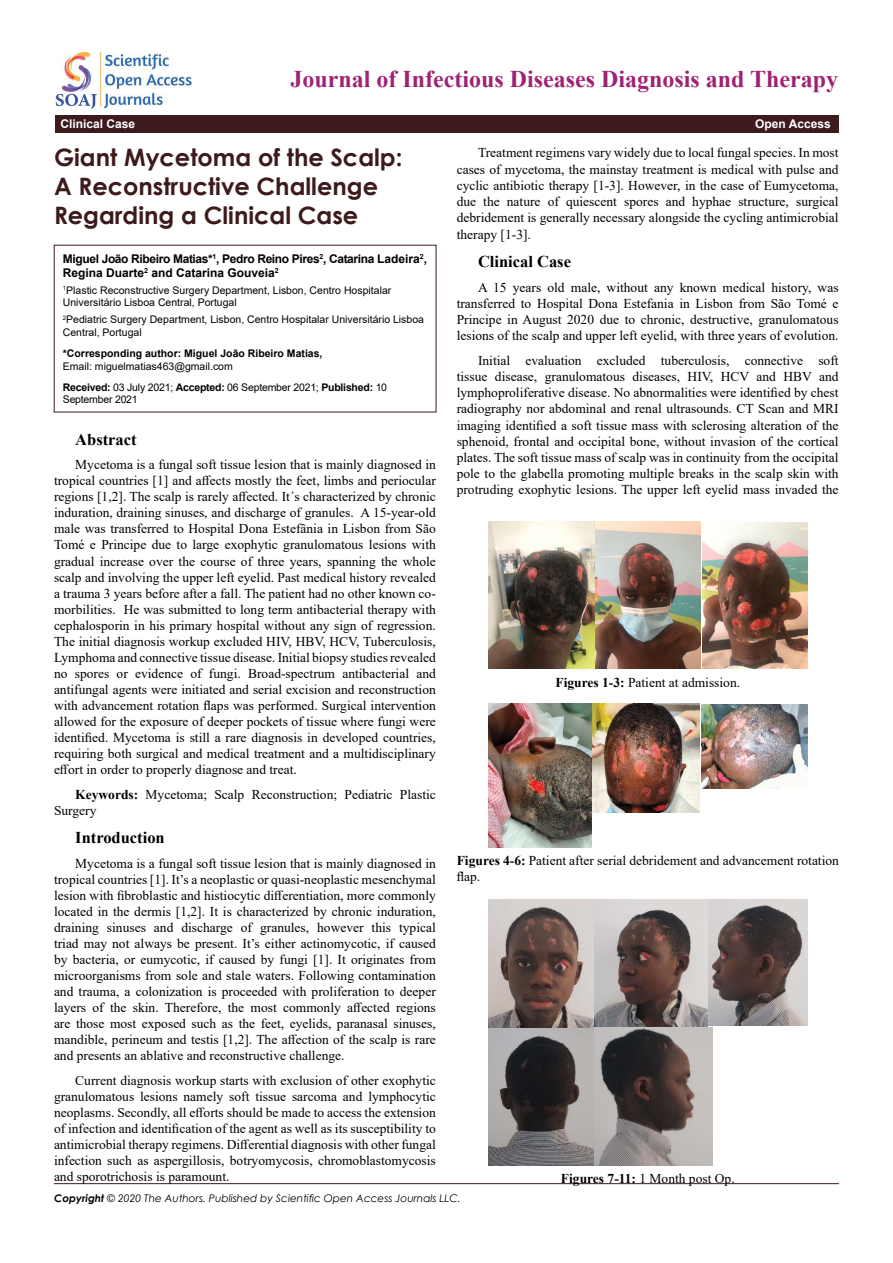
<style>
.page{position:relative;width:893px;height:1263px;background:#fff}
.page>*{position:absolute;margin:0;border:0;box-sizing:border-box;transform-origin:0 0}
.t1{font:700 24px/28.8px "Century Gothic";color:#3d1a1b}
.t2{font:700 24px "Times New Roman";color:#9f2273}
.t3{font:700 16.5px "Times New Roman";color:#000}
.t4{font:13.5px/16px "Times New Roman";color:#000;text-align:justify}
.t5{font:700 12px/14.4px "Arial";letter-spacing:-.03em;color:#000}
.t6{font:700 12px "Arial";color:#fff}
.t7{font:10.5px/12.6px "Arial";color:#000}
.t8{font:italic 10.5px "Century Gothic";color:#000}
.t9{font:700 10.5px "Arial";color:#000}
.t10{font:10.5px "Arial";letter-spacing:-.02em;color:#000}
.s1{font-weight:700}
</style>
<div class="page">
<div style="left:55px;top:115px;width:783px;height:18px;background:#3d1a1b"></div>
<img style="left:56px;top:53px;width:135px;height:56px">
<hr style="left:54px;top:1183px;width:785px;height:1px;background:#3d1a1b">
<img style="left:703px;top:522px;width:104px;height:146px">
<img style="left:596px;top:521px;width:105px;height:147px">
<img style="left:488px;top:521px;width:106px;height:148px">
<img style="left:593px;top:704px;width:107px;height:109px">
<img style="left:701px;top:704px;width:106px;height:85px">
<img style="left:488px;top:704px;width:103px;height:143px">
<img style="left:488px;top:899px;width:319px;height:128px">
<img style="left:488px;top:1027px;width:224px;height:138px">
<h1 class="t2" style="left:291px;top:62px;width:549px">Journal of Infectious Diseases Diagnosis and Therapy</h1>
<p class="t6" style="left:60px;top:116px;width:76px">Clinical Case</p>
<p class="t6" style="left:755px;top:116px;width:77px">Open Access</p>
<h1 class="t1" style="left:54px;top:142px;width:350px">Giant Mycetoma of the Scalp:<br>A Reconstructive Challenge<br>Regarding a Clinical Case</h1>
<p class="t5" style="left:63px;top:251px;width:366px">Miguel João Ribeiro Matias*<sup>1</sup>, Pedro Reino Pires<sup>2</sup>, Catarina Ladeira<sup>2</sup>,<br>Regina Duarte<sup>2</sup> and Catarina Gouveia<sup>2</sup></p>
<p class="t7" style="left:63px;top:284px;width:330px"><sup>1</sup>Plastic Reconstructive Surgery Department, Lisbon, Centro Hospitalar<br>Universitário Lisboa Central, Portugal</p>
<p class="t7" style="left:63px;top:313px;width:363px"><sup>2</sup>Pediatric Surgery Department, Lisbon, Centro Hospitalar Universitário Lisboa<br>Central, Portugal</p>
<p class="t9" style="left:63px;top:346px;width:261px">*Corresponding author: Miguel João Ribeiro Matias,</p>
<p class="t7" style="left:63px;top:355px;width:326px;line-height:21.1px">Email: miguelmatias463@gmail.com<br><span class="s1">Received:</span> 03 July 2021; <span class="s1">Accepted:</span> 06 September 2021; <span class="s1">Published:</span> 10</p>
<p class="t10" style="left:63px;top:392px;width:76px">September 2021</p>
<p class="t3" style="left:75px;top:427px;width:63px">Abstract</p>
<p class="t4" style="left:54px;top:456px;width:383px;text-indent:21px">Mycetoma is a fungal soft tissue lesion that is mainly diagnosed in tropical countries [1] and affects mostly the feet, limbs and periocular regions [1,2]. The scalp is rarely affected. It´s characterized by chronic induration, draining sinuses, and discharge of granules. A 15-year-old male was transferred to Hospital Dona Estefânia in Lisbon from São Tomé e Principe due to large exophytic granulomatous lesions with gradual increase over the course of three years, spanning the whole scalp and involving the upper left eyelid. Past medical history revealed a trauma 3 years before after a fall. The patient had no other known co&shy;morbilities. He was submitted to long term antibacterial therapy with cephalosporin in his primary hospital without any sign of regression.<br>The initial diagnosis workup excluded HIV, HBV, HCV, Tuberculosis, Lymphoma and connective tissue disease. Initial biopsy studies revealed no spores or evidence of fungi. Broad-spectrum antibacterial and antifungal agents were initiated and serial excision and reconstruction with advancement rotation flaps was performed. Surgical intervention allowed for the exposure of deeper pockets of tissue where fungi were identified. Mycetoma is still a rare diagnosis in developed countries, requiring both surgical and medical treatment and a multidisciplinary effort in order to properly diagnose and treat.</p>
<p class="t4" style="left:54px;top:786px;width:383px;text-indent:21px"><span class="s1">Keywords:</span> Mycetoma; Scalp Reconstruction; Pediatric Plastic<br>Surgery</p>
<p class="t3" style="left:75px;top:826px;width:91px">Introduction</p>
<p class="t4" style="left:54px;top:855px;width:383px;text-indent:21px">Mycetoma is a fungal soft tissue lesion that is mainly diagnosed in tropical countries [1]. It’s a neoplastic or quasi-neoplastic mesenchymal lesion with fibroblastic and histiocytic differentiation, more commonly located in the dermis [1,2]. It is characterized by chronic induration, draining sinuses and discharge of granules, however this typical triad may not always be present. It’s either actinomycotic, if caused by bacteria, or eumycotic, if caused by fungi [1]. It originates from microorganisms from sole and stale waters. Following contamination and trauma, a colonization is proceeded with proliferation to deeper layers of the skin. Therefore, the most commonly affected regions are those most exposed such as the feet, eyelids, paranasal sinuses, mandible, perineum and testis [1,2]. The affection of the scalp is rare and presents an ablative and reconstructive challenge.</p>
<p class="t4" style="left:54px;top:1072px;width:383px;text-indent:21px">Current diagnosis workup starts with exclusion of other exophytic granulomatous lesions namely soft tissue sarcoma and lymphocytic neoplasms. Secondly, all efforts should be made to access the extension of infection and identification of the agent as well as its susceptibility to antimicrobial therapy regimens. Differential diagnosis with other fungal infection such as aspergillosis, botryomycosis, chromoblastomycosis and sporotrichosis is paramount.</p>
<p class="t8" style="left:54px;top:1190px;width:408px"><span class="s1">Copyright</span> © 2020 The Authors. Published by Scientific Open Access Journals LLC.</p>
<p class="t4" style="left:457px;top:144px;width:383px;text-indent:21px">Treatment regimens vary widely due to local fungal species. In most cases of mycetoma, the mainstay treatment is medical with pulse and cyclic antibiotic therapy [1-3]. However, in the case of Eumycetoma, due the nature of quiescent spores and hyphae structure, surgical debridement is generally necessary alongside the cycling antimicrobial therapy [1-3].</p>
<p class="t3" style="left:478px;top:249px;width:95px">Clinical Case</p>
<p class="t4" style="left:457px;top:278px;width:383px;text-indent:21px">A 15 years old male, without any known medical history, was transferred to Hospital Dona Estefania in Lisbon from São Tomé e Principe in August 2020 due to chronic, destructive, granulomatous lesions of the scalp and upper left eyelid, with three years of evolution.</p>
<p class="t4" style="left:457px;top:352px;width:383px;text-indent:21px">Initial evaluation excluded tuberculosis, connective soft tissue disease, granulomatous diseases, HIV, HCV and HBV and lymphoproliferative disease. No abnormalities were identified by chest radiography nor abdominal and renal ultrasounds. CT Scan and MRI imaging identified a soft tissue mass with sclerosing alteration of the sphenoid, frontal and occipital bone, without invasion of the cortical plates. The soft tissue mass of scalp was in continuity from the occipital pole to the glabella promoting multiple breaks in the scalp skin with protruding exophytic lesions. The upper left eyelid mass invaded the</p>
<p class="t4" style="left:556px;top:674px;width:186px"><span class="s1">Figures 1-3:</span> Patient at admission.</p>
<p class="t4" style="left:457px;top:852px;width:384px"><span class="s1">Figures 4-6:</span> Patient after serial debridement and advancement rotation flap.</p>
<p class="t4" style="left:561px;top:1170px;width:175px"><span class="s1">Figures 7-11:</span> 1 Month post Op.</p>
</div>
